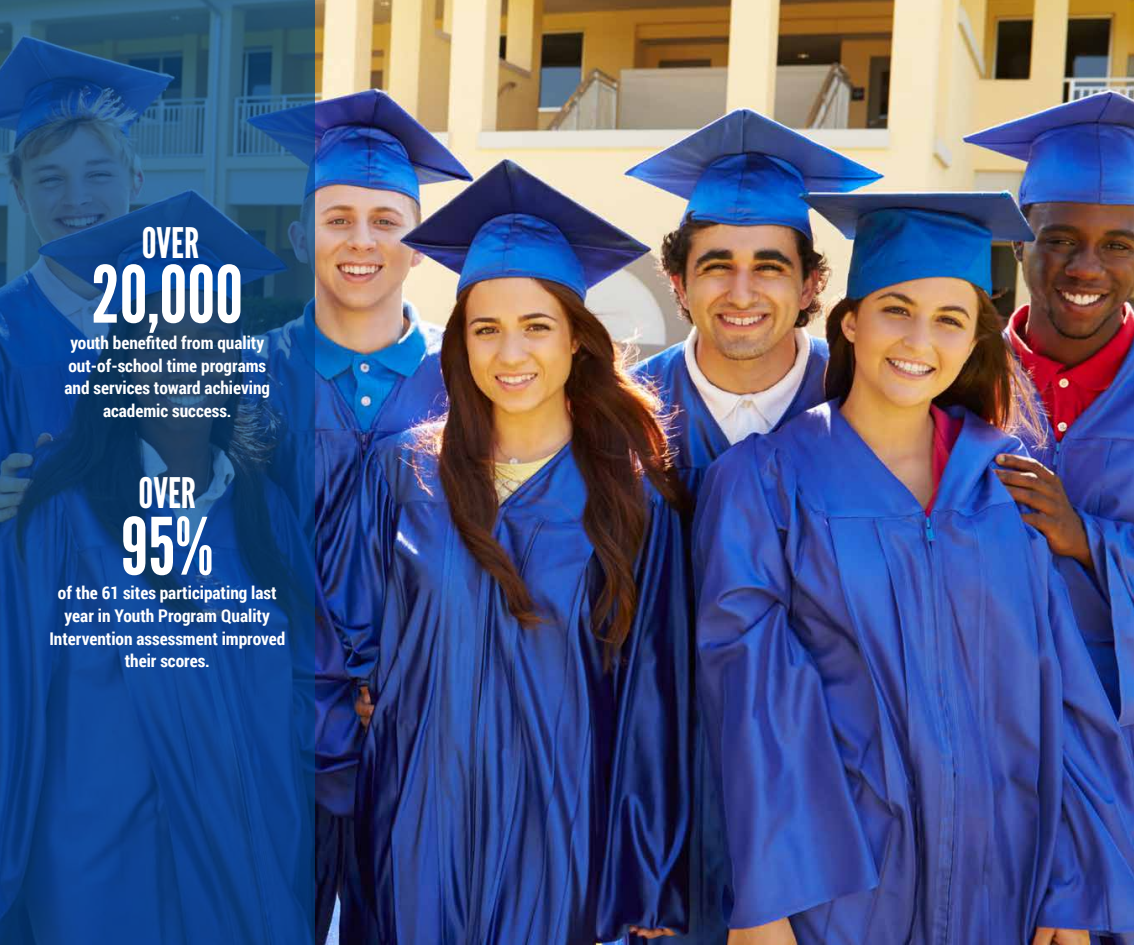
<style>
.page{position:relative;width:1134px;height:945px;background:#fff}
.page>*{position:absolute;margin:0;border:0;box-sizing:border-box;transform-origin:0 0}
.t1{font:78.75px "League Gothic";color:#fff}
.t2{font:42px "League Gothic";color:#fff}
.t3{font:700 17.5px/22.8px "Roboto Condensed";color:#fff;text-align:center}
</style>
<div class="page">
<img style="left:315px;top:0;width:819px;height:945px">
<svg style="left:0;top:0;width:315px;height:945px;background:#154685"></svg>
<h2 class="t2" style="left:142px;top:218px;width:59px">OVER</h2>
<h1 class="t1" style="left:92px;top:248px;width:153px">20,000</h1>
<p class="t3" style="left:65px;top:331px;width:207px">youth benefited from quality out-of-school time programs and services toward achieving academic success.</p>
<h2 class="t2" style="left:138px;top:468px;width:59px">OVER</h2>
<h1 class="t1" style="left:121px;top:500px;width:94px">95%</h1>
<p class="t3" style="left:49px;top:581px;width:237px">of the 61 sites participating last year in Youth Program Quality<br>Intervention assessment improved their scores.</p>
</div>
